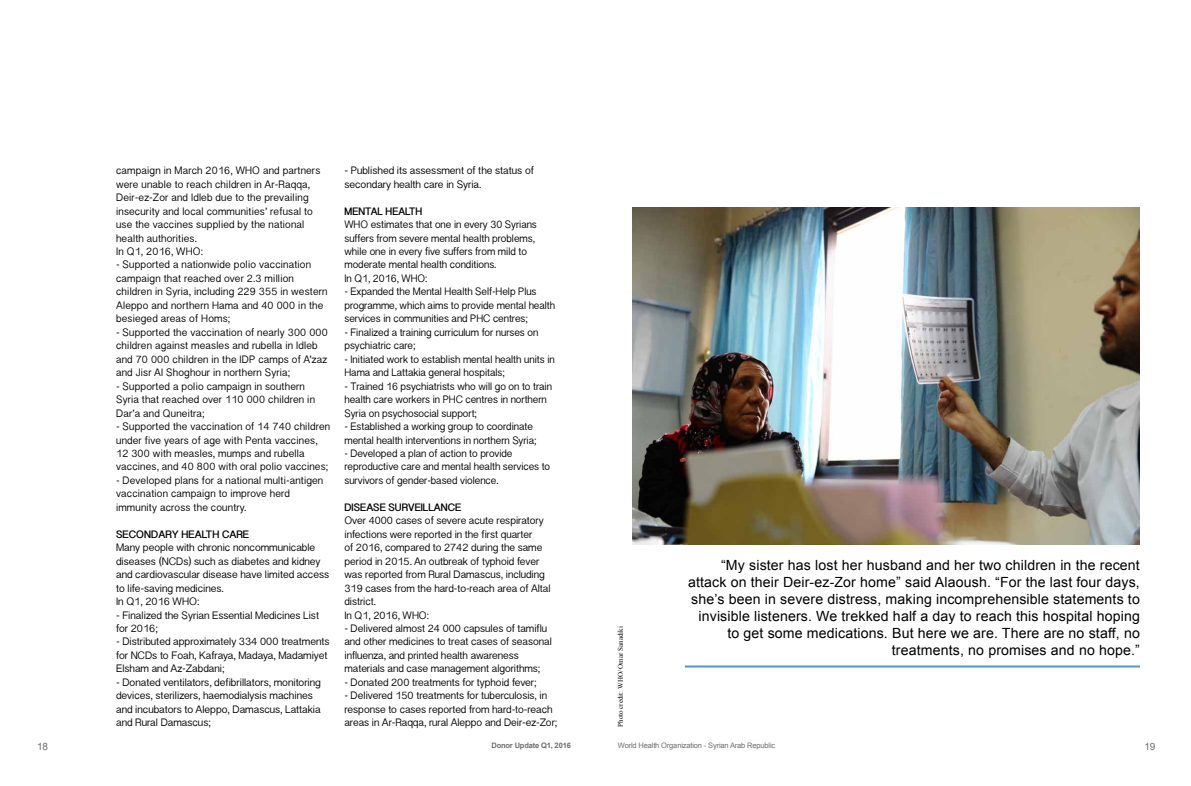
<style>
.page{position:relative;width:1191px;height:786px;background:#fff}
.page>*{position:absolute;margin:0;border:0;box-sizing:border-box;transform-origin:0 0}
.t1{font:14px/17px "Arial";letter-spacing:.01em;color:#000;text-align:right}
.t2{font:10px/13.4px "Kannada Sangam MN";color:#000}
.t3{font:10px/13.4px "Kannada Sangam MN";letter-spacing:.02em;color:#000}
.t4{font:700 10px "Kannada Sangam MN";color:#000}
.t5{font:10px "Arial";color:#6d6e71}
.t6{font:7.5px "Arial";letter-spacing:-.02em;color:#6d6e71}
.t7{font:700 7.5px "Arial";letter-spacing:-.02em;color:#6d6e71}
.t8{font:7px "Times New Roman";color:#000}
</style>
<div class="page">
<hr style="left:685px;top:665px;width:455px;height:2px;background:#5393ce">
<img style="left:632px;top:207px;width:507px;height:337px">
<p class="t3" style="left:116px;top:164px;width:206px">campaign in March 2016, WHO and partners were unable to reach children in Ar-Raqqa, Deir-ez-Zor and Idleb due to the prevailing insecurity and local communities’ refusal to use the vaccines supplied by the national health authorities.<br>In Q1, 2016, WHO:</p>
<p class="t3" style="left:116px;top:258px;width:213px">- Supported a nationwide polio vaccination campaign that reached over 2.3 million children in Syria, including 229 355 in western Aleppo and northern Hama and 40 000 in the besieged areas of Homs;</p>
<p class="t3" style="left:116px;top:325px;width:213px">- Supported the vaccination of nearly 300 000 children against measles and rubella in Idleb and 70 000 children in the IDP camps of A’zaz and Jisr Al Shoghour in northern Syria;</p>
<p class="t3" style="left:116px;top:379px;width:200px">- Supported a polio campaign in southern<br>Syria that reached over 110 000 children in<br>Dar’a and Quneitra;</p>
<p class="t3" style="left:116px;top:419px;width:215px">- Supported the vaccination of 14 740 children under five years of age with Penta vaccines, 12 300 with measles, mumps and rubella vaccines, and 40 800 with oral polio vaccines;</p>
<p class="t3" style="left:116px;top:473px;width:209px">- Developed plans for a national multi-antigen vaccination campaign to improve herd immunity across the country.</p>
<p class="t4" style="left:116px;top:528px;width:135px">SECONDARY HEALTH CARE</p>
<p class="t2" style="left:116px;top:540px;width:215px">Many people with chronic noncommunicable diseases (NCDs) such as diabetes and kidney and cardiovascular disease have limited access to life-saving medicines.<br>In Q1, 2016 WHO:</p>
<p class="t2" style="left:116px;top:608px;width:204px">- Finalized the Syrian Essential Medicines List for 2016;</p>
<p class="t2" style="left:116px;top:635px;width:215px">- Distributed approximately 334 000 treatments for NCDs to Foah, Kafraya, Madaya, Madamiyet<br>Elsham and Az-Zabdani;</p>
<p class="t2" style="left:116px;top:675px;width:206px">- Donated ventilators, defibrillators, monitoring devices, sterilizers, haemodialysis machines and incubators to Aleppo, Damascus, Lattakia and Rural Damascus;</p>
<p class="t2" style="left:344px;top:164px;width:191px">- Published its assessment of the status of secondary health care in Syria.</p>
<p class="t4" style="left:344px;top:205px;width:79px">MENTAL HEALTH</p>
<p class="t2" style="left:344px;top:218px;width:194px">WHO estimates that one in every 30 Syrians suffers from severe mental health problems, while one in every five suffers from mild to moderate mental health conditions.<br>In Q1, 2016, WHO:</p>
<p class="t2" style="left:344px;top:285px;width:212px">- Expanded the Mental Health Self-Help Plus programme, which aims to provide mental health services in communities and PHC centres;</p>
<p class="t2" style="left:344px;top:325px;width:195px">- Finalized a training curriculum for nurses on psychiatric care;</p>
<p class="t2" style="left:344px;top:352px;width:212px">- Initiated work to establish mental health units in<br>Hama and Lattakia general hospitals;</p>
<p class="t2" style="left:344px;top:379px;width:209px">- Trained 16 psychiatrists who will go on to train health care workers in PHC centres in northern<br>Syria on psychosocial support;</p>
<p class="t2" style="left:344px;top:419px;width:193px">- Established a working group to coordinate mental health interventions in northern Syria;</p>
<p class="t2" style="left:344px;top:446px;width:207px">- Developed a plan of action to provide reproductive care and mental health services to survivors of gender-based violence.</p>
<p class="t4" style="left:344px;top:501px;width:118px">DISEASE SURVEILLANCE</p>
<p class="t2" style="left:344px;top:514px;width:207px">Over 4000 cases of severe acute respiratory infections were reported in the first quarter<br>of 2016, compared to 2742 during the same period in 2015. An outbreak of typhoid fever was reported from Rural Damascus, including 319 cases from the hard-to-reach area of Altal district.<br>In Q1, 2016, WHO:</p>
<p class="t2" style="left:344px;top:621px;width:209px">- Delivered almost 24 000 capsules of tamiflu and other medicines to treat cases of seasonal influenza, and printed health awareness materials and case management algorithms;</p>
<p class="t2" style="left:344px;top:675px;width:193px">- Donated 200 treatments for typhoid fever;</p>
<p class="t2" style="left:344px;top:688px;width:214px">- Delivered 150 treatments for tuberculosis, in response to cases reported from hard-to-reach areas in Ar-Raqqa, rural Aleppo and Deir-ez-Zor;</p>
<p class="t8" style="left:615px;top:726px;width:102px;rotate:-90deg">Photo credit: WHO/ Omar Sanadiki</p>
<p class="t1" style="left:688px;top:556px;width:453px">“My sister has lost her husband and her two children in the recent attack on their Deir-ez-Zor home” said Alaoush. “For the last four days, she’s been in severe distress, making incomprehensible statements to invisible listeners. We trekked half a day to reach this hospital hoping to get some medications. But here we are. There are no staff, no treatments, no promises and no hope.”</p>
<p class="t5" style="left:37px;top:739px;width:12px">18</p>
<p class="t7" style="left:491px;top:740px;width:81px">Donor Update Q1, 2016</p>
<p class="t6" style="left:618px;top:740px;width:159px">World Health Organization - Syrian Arab Republic</p>
<p class="t5" style="left:1144px;top:739px;width:13px">19</p>
</div>
